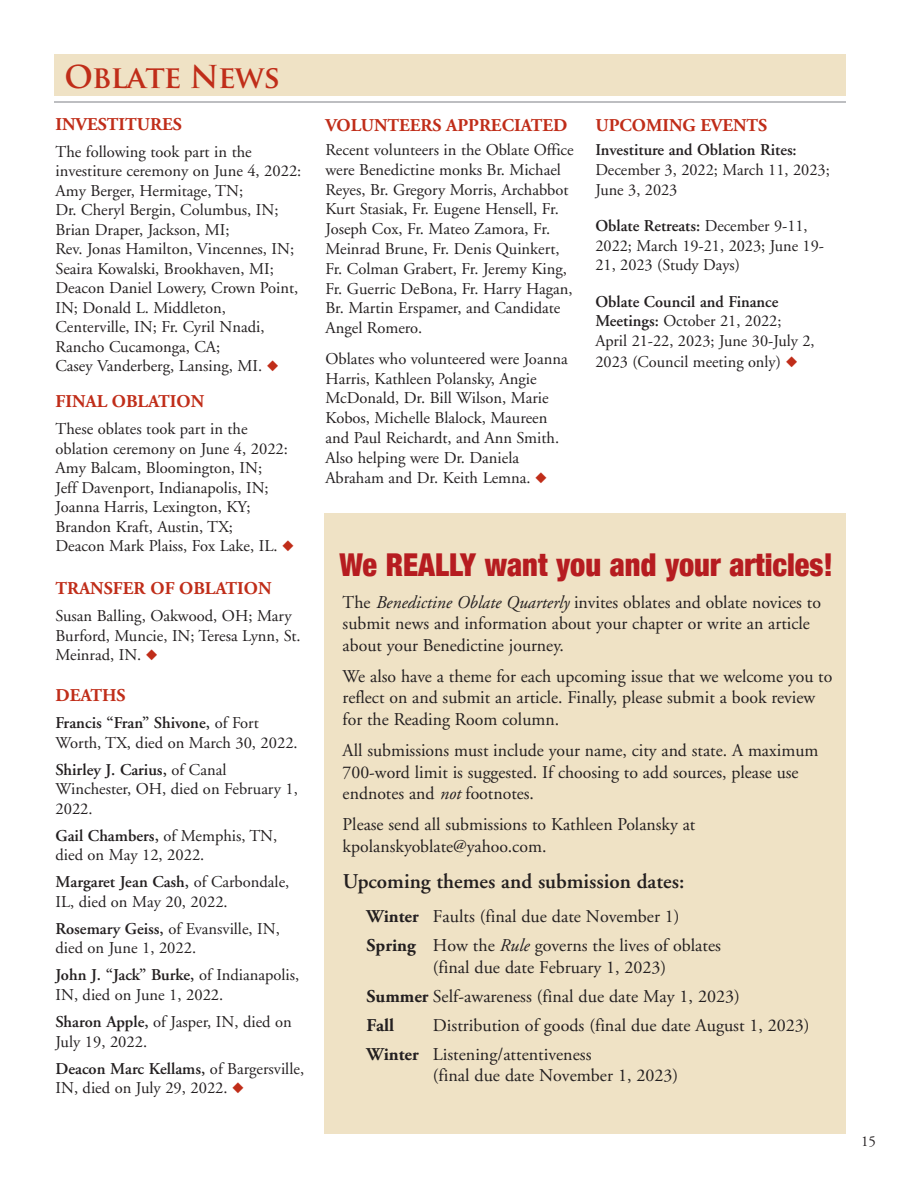
<style>
.page{position:relative;width:918px;height:1188px;background:#fff}
.page>*{position:absolute;margin:0;border:0;box-sizing:border-box;transform-origin:0 0}
.t1{font:900 condensed 31.5px "Helvetica Neue";color:#b61c20;scale:.96 1}
.t2{font:700 30.75px "Trajan Pro";letter-spacing:-.03em;color:#c02d19}
.t3{font:600 21px "Adobe Garamond";color:#231f20}
.t4{font:18px/21.6px "Adobe Garamond";color:#231f20}
.t5{font:18px/29.1px "Adobe Garamond Pro";color:#231f20}
.t6{font:700 18px "Adobe Garamond";color:#c02d19}
.t7{font:16.5px/19.5px "Adobe Garamond";color:#231f20}
.t8{font:600 16.5px "Adobe Garamond";color:#231f20}
.t9{font:15px "Adobe Garamond";color:#231f20}
.s1{color:#c02d19}
.s2{font-weight:600}
.s3{font-style:italic}
.s4{font-weight:700}
</style>
<div class="page">
<div style="left:54px;top:54px;width:792px;height:42px;background:#efe2c5"></div>
<hr style="left:54px;top:101px;width:792px;height:2px;background:#a8a9ad">
<div style="left:324px;top:514px;width:522px;height:620px;background:#efe2c5"></div>
<h2 class="t2" style="left:64px;top:57px;width:217px">Oblate News</h2>
<p class="t6" style="left:55px;top:114px;width:128px">INVESTITURES</p>
<p class="t7" style="left:55px;top:142px;width:247px">The following took part in the investiture ceremony on June 4, 2022:<br>Amy Berger, Hermitage, TN;<br>Dr. Cheryl Bergin, Columbus, IN;<br>Brian Draper, Jackson, MI;<br>Rev. Jonas Hamilton, Vincennes, IN;<br>Seaira Kowalski, Brookhaven, MI;<br>Deacon Daniel Lowery, Crown Point,<br>IN; Donald L. Middleton,<br>Centerville, IN; Fr. Cyril Nnadi,<br>Rancho Cucamonga, CA;<br>Casey Vanderberg, Lansing, MI. <span class="s1">◆</span></p>
<p class="t6" style="left:55px;top:391px;width:150px">FINAL OBLATION</p>
<p class="t7" style="left:56px;top:420px;width:240px">These oblates took part in the oblation ceremony on June 4, 2022:<br>Amy Balcam, Bloomington, IN;<br>Jeff Davenport, Indianapolis, IN;<br>Joanna Harris, Lexington, KY;<br>Brandon Kraft, Austin, TX;<br>Deacon Mark Plaiss, Fox Lake, IL. <span class="s1">◆</span></p>
<p class="t6" style="left:55px;top:579px;width:218px">TRANSFER OF OBLATION</p>
<p class="t7" style="left:56px;top:607px;width:247px">Susan Balling, Oakwood, OH; Mary<br>Burford, Muncie, IN; Teresa Lynn, St.<br>Meinrad, IN. <span class="s1">◆</span></p>
<p class="t6" style="left:55px;top:686px;width:72px">DEATHS</p>
<p class="t7" style="left:56px;top:714px;width:244px"><span class="s2">Francis “Fran” Shivone,</span> of Fort<br>Worth, TX, died on March 30, 2022.</p>
<p class="t7" style="left:56px;top:760px;width:244px"><span class="s2">Shirley J. Carius,</span> of Canal<br>Winchester, OH, died on February 1,<br>2022.</p>
<p class="t7" style="left:56px;top:826px;width:223px"><span class="s2">Gail Chambers,</span> of Memphis, TN, died on May 12, 2022.</p>
<p class="t7" style="left:56px;top:873px;width:235px"><span class="s2">Margaret Jean Cash,</span> of Carbondale,<br>IL, died on May 20, 2022.</p>
<p class="t7" style="left:56px;top:919px;width:226px"><span class="s2">Rosemary Geiss,</span> of Evansville, IN, died on June 1, 2022.</p>
<p class="t7" style="left:56px;top:966px;width:245px"><span class="s2">John J. “Jack” Burke,</span> of Indianapolis,<br>IN, died on June 1, 2022.</p>
<p class="t7" style="left:56px;top:1012px;width:238px"><span class="s2">Sharon Apple,</span> of Jasper, IN, died on<br>July 19, 2022.</p>
<p class="t7" style="left:56px;top:1059px;width:250px"><span class="s2">Deacon Marc Kellams,</span> of Bargersville,<br>IN, died on July 29, 2022. <span class="s1">◆</span></p>
<p class="t6" style="left:326px;top:116px;width:243px">VOLUNTEERS APPRECIATED</p>
<p class="t7" style="left:326px;top:140px;width:250px">Recent volunteers in the Oblate Office were Benedictine monks Br. Michael Reyes, Br. Gregory Morris, Archabbot Kurt Stasiak, Fr. Eugene Hensell, Fr.<br>Joseph Cox, Fr. Mateo Zamora, Fr.<br>Meinrad Brune, Fr. Denis Quinkert, Fr. Colman Grabert, Fr. Jeremy King, Fr. Guerric DeBona, Fr. Harry Hagan, Br. Martin Erspamer, and Candidate Angel Romero.</p>
<p class="t7" style="left:326px;top:349px;width:244px">Oblates who volunteered were Joanna Harris, Kathleen Polansky, Angie McDonald, Dr. Bill Wilson, Marie Kobos, Michelle Blalock, Maureen and Paul Reichardt, and Ann Smith.<br>Also helping were Dr. Daniela Abraham and Dr. Keith Lemna. <span class="s1">◆</span></p>
<p class="t6" style="left:596px;top:116px;width:173px">UPCOMING EVENTS</p>
<p class="t8" style="left:595px;top:141px;width:203px">Investiture and Oblation Rites:</p>
<p class="t7" style="left:595px;top:160px;width:236px">December 3, 2022; March 11, 2023;<br>June 3, 2023</p>
<p class="t7" style="left:595px;top:216px;width:230px"><span class="s2">Oblate Retreats:</span> December 9-11,<br>2022; March 19-21, 2023; June 19-<br>21, 2023 (Study Days)</p>
<p class="t7" style="left:595px;top:292px;width:221px;line-height:20.1px"><span class="s2">Oblate Council and Finance<br>Meetings:</span> October 21, 2022;<br>April 21-22, 2023; June 30-July 2,<br>2023 (Council meeting only) <span class="s1">◆</span></p>
<h1 class="t1" style="left:339px;top:539px;width:516px">We REALLY want you and your articles!</h1>
<p class="t4" style="left:343px;top:592px;width:480px">The <span class="s3">Benedictine Oblate Quarterly</span> invites oblates and oblate novices to submit news and information about your chapter or write an article about your Benedictine journey.</p>
<p class="t4" style="left:343px;top:666px;width:491px">We also have a theme for each upcoming issue that we welcome you to reflect on and submit an article. Finally, please submit a book review for the Reading Room column.</p>
<p class="t4" style="left:343px;top:740px;width:477px">All submissions must include your name, city and state. A maximum<br>700-word limit is suggested. If choosing to add sources, please use endnotes and <span class="s3">not</span> footnotes.</p>
<p class="t4" style="left:343px;top:814px;width:354px">Please send all submissions to Kathleen Polansky at kpolanskyoblate@yahoo.com.</p>
<p class="t3" style="left:343px;top:870px;width:343px">Upcoming themes and submission dates:</p>
<p class="t5" style="left:366px;top:902px;width:356px"><span class="s4">Winter</span> Faults (final due date November 1)<br><span class="s4">Spring</span> How the <span class="s3">Rule</span> governs the lives of oblates</p>
<p class="t5" style="left:366px;top:953px;width:375px;text-indent:66px">(final due date February 1, 2023)<br><span class="s4">Summer</span> Self-awareness (final due date May 1, 2023)<br><span class="s4">Fall</span></p>
<p class="t5" style="left:366px;top:1011px;width:445px;text-indent:66px">Distribution of goods (final due date August 1, 2023)<br><span class="s4">Winter</span> Listening/attentiveness</p>
<p class="t5" style="left:433px;top:1062px;width:247px">(final due date November 1, 2023)</p>
<p class="t9" style="left:861px;top:1134px;width:16px">15</p>
</div>
